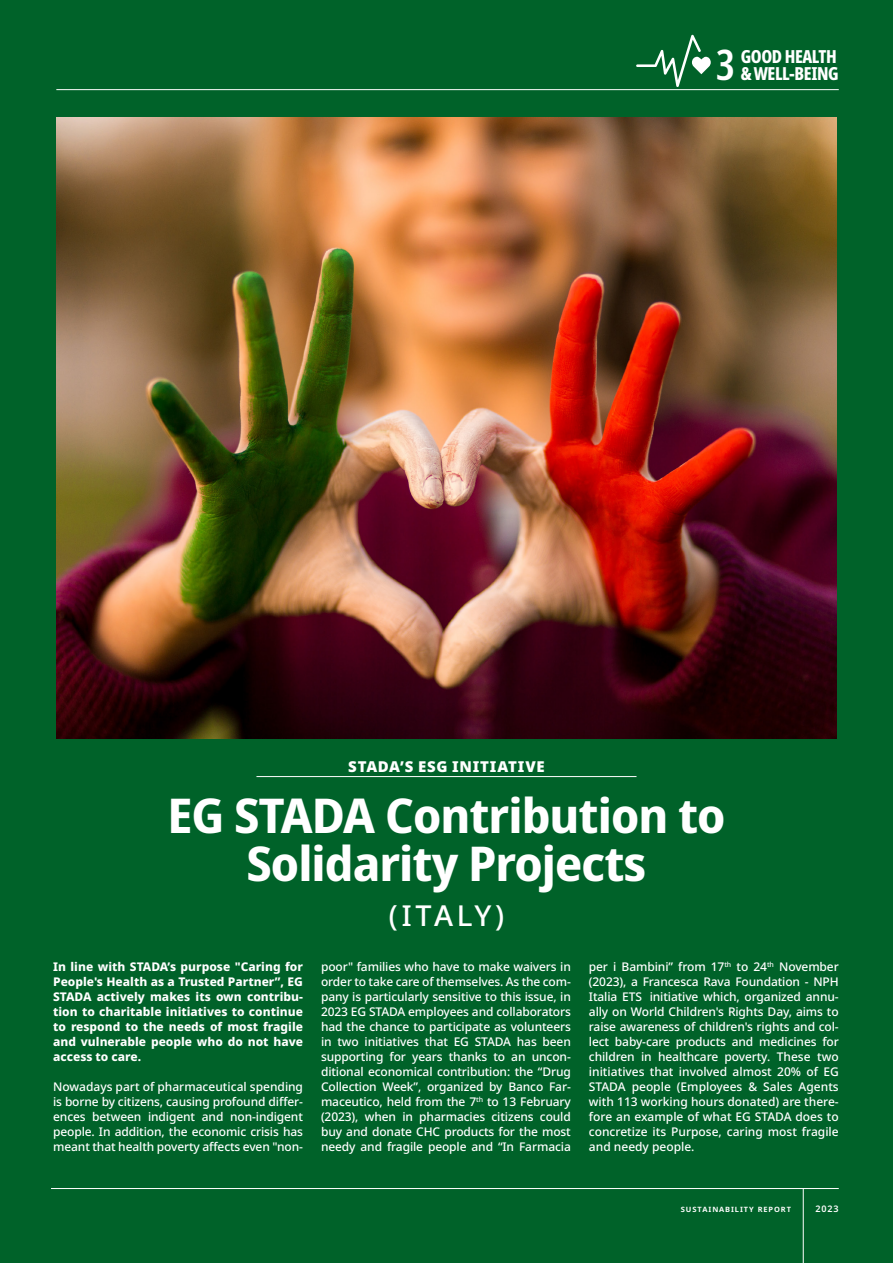
<style>
.page{position:relative;width:893px;height:1263px;background:#006229}
.page>*{position:absolute;margin:0;border:0;box-sizing:border-box;transform-origin:0 0}
.t1{font:700 48px/48px "Noto Sans Display";letter-spacing:-.02em;color:#fff;text-align:center}
.t2{font:600 extra-condensed 42px "Noto Sans";color:#fff}
.t3{font:36px "Noto Sans";letter-spacing:.085em;color:#fff}
.t4{font:800 extra-condensed 18px "Noto Sans";letter-spacing:-.02em;color:#fff}
.t5{font:900 15px "Noto Sans";letter-spacing:.045em;color:#fff}
.t6{font:500 12px/15px "Noto Sans";letter-spacing:-.01em;color:#fff;text-align:justify}
.t7{font:800 12px/15px "Noto Sans";color:#fff;text-align:justify}
.t8{font:600 9px "Noto Sans";letter-spacing:.1em;color:#fff}
</style>
<div class="page">
<hr style="left:51px;top:1188px;width:788px;height:1px;background:#fff">
<hr style="left:803px;top:1189px;width:1px;height:74px;background:#fff">
<svg style="left:636px;top:35px;width:75px;height:52px"></svg>
<hr style="left:256px;top:776px;width:380px;height:1px;background:#fff">
<img style="left:56px;top:118px;width:781px;height:620px">
<hr style="left:56px;top:89px;width:783px;height:1px;background:#fff">
<h2 class="t2" style="left:716px;top:35px;width:20px">3</h2>
<h3 class="t4" style="left:741px;top:43px;width:98px">GOOD HEALTH</h3>
<h3 class="t4" style="left:741px;top:60px;width:100px">&amp; WELL-BEING</h3>
<p class="t5" style="left:348px;top:758px;width:198px">STADA’S ESG INITIATIVE</p>
<h1 class="t1" style="left:167px;top:793px;width:560px">EG STADA Contribution to<br>Solidarity Projects</h1>
<h3 class="t3" style="left:389px;top:893px;width:117px">(italy)</h3>
<p class="t7" style="left:53px;top:959px;width:251px">In line with STADA’s purpose "Caring for People's Health as a Trusted Partner”, EG STADA actively makes its own contribu&shy;tion to charitable initiatives to continue to respond to the needs of most fragile and vulnerable people who do not have access to care.</p>
<p class="t6" style="left:53px;top:1079px;width:251px">Nowadays part of pharmaceutical spending is borne by citizens, causing profound differ&shy;ences between indigent and non-indigent people. In addition, the economic crisis has meant that health poverty affects even "non-</p>
<p class="t6" style="left:321px;top:959px;width:251px">poor" families who have to make waivers in order to take care of themselves. As the com&shy;pany is particularly sensitive to this issue, in 2023 EG STADA employees and collaborators had the chance to participate as volunteers in two initiatives that EG STADA has been supporting for years thanks to an uncon&shy;ditional economical contribution: the “Drug Collection Week”, organized by Banco Far&shy;maceutico, held from the 7<sup>th</sup> to 13 February (2023), when in pharmacies citizens could buy and donate CHC products for the most needy and fragile people and “In Farmacia</p>
<p class="t6" style="left:589px;top:959px;width:251px">per i Bambini” from 17<sup>th</sup> to 24<sup>th</sup> November (2023), a Francesca Rava Foundation - NPH Italia ETS initiative which, organized annu&shy;ally on World Children's Rights Day, aims to raise awareness of children's rights and col&shy;lect baby-care products and medicines for children in healthcare poverty. These two initiatives that involved almost 20% of EG STADA people (Employees &amp; Sales Agents with 113 working hours donated) are there&shy;fore an example of what EG STADA does to concretize its Purpose, caring most fragile and needy people.</p>
<p class="t8" style="left:681px;top:1203px;width:112px">SUSTAINABILITY REPORT</p>
<p class="t8" style="left:815px;top:1203px;width:25px">2023</p>
</div>
